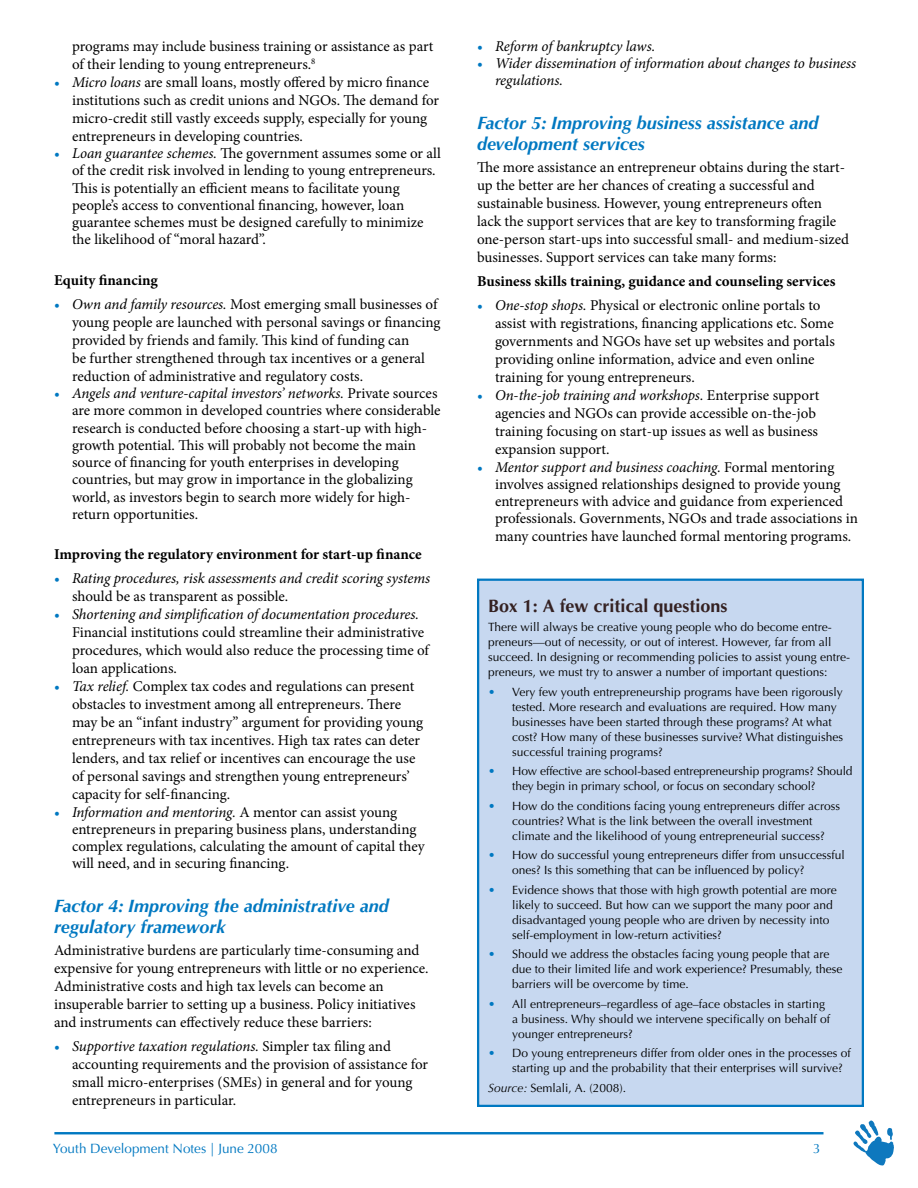
<style>
.page{position:relative;width:918px;height:1188px;background:#fff}
.page>*{position:absolute;margin:0;border:0;box-sizing:border-box;transform-origin:0 0}
.t1{font:italic 700 18px/21px "Optima";color:#0078c1}
.t2{font:700 18px "Optima";color:#342122}
.t3{font:15px/18px "Minion Pro";color:#000}
.t4{font:italic 15px/18px "Minion Pro";letter-spacing:-.01em;color:#000}
.t5{font:700 15px "Minion Pro";color:#000}
.t6{font:13.5px "Optima";color:#0078c1}
.t7{font:12px/15px "Optima";color:#000}
.s1{color:#0078c1}
.s2{font-style:italic}
.s3{font-style:normal;color:#0078c1}
.s4{font-style:normal}
</style>
<div class="page">
<svg style="left:854px;top:1120px;width:40px;height:46px"></svg>
<hr style="left:54px;top:1132px;width:770px;height:2px;background:#0078c1">
<div style="left:478px;top:580px;width:385px;height:526px;background:#c7d8f0"></div>
<div style="left:477px;top:579px;width:387px;height:528px;border:2px solid #0078c1"></div>
<p class="t3" style="left:72px;top:37px;width:363px">programs may include business training or assistance as part of their lending to young entrepreneurs.<sup>8</sup></p>
<p class="t3" style="left:72px;top:73px;width:369px;text-indent:-18px"><span class="s1">•</span> <span class="s2">Micro loans</span> are small loans, mostly offered by micro finance institutions such as credit unions and NGOs. The demand for micro-credit still vastly exceeds supply, especially for young entrepreneurs in developing countries.</p>
<p class="t3" style="left:72px;top:145px;width:370px;line-height:17.2px;text-indent:-18px"><span class="s1">•</span> <span class="s2">Loan guarantee schemes.</span> The government assumes some or all of the credit risk involved in lending to young entrepreneurs.<br>This is potentially an efficient means to facilitate young people’s access to conventional financing, however, loan guarantee schemes must be designed carefully to minimize the likelihood of “moral hazard”.</p>
<p class="t5" style="left:54px;top:270px;width:105px">Equity financing</p>
<p class="t3" style="left:72px;top:295px;width:370px;text-indent:-18px"><span class="s1">•</span> <span class="s2">Own and family resources.</span> Most emerging small businesses of young people are launched with personal savings or financing provided by friends and family. This kind of funding can<br>be further strengthened through tax incentives or a general reduction of administrative and regulatory costs.</p>
<p class="t3" style="left:72px;top:385px;width:370px;line-height:17.2px;text-indent:-18px"><span class="s1">•</span> <span class="s2">Angels and venture-capital investors’ networks.</span> Private sources are more common in developed countries where considerable research is conducted before choosing a start-up with high&shy;growth potential. This will probably not become the main source of financing for youth enterprises in developing countries, but may grow in importance in the globalizing world, as investors begin to search more widely for high&shy;return opportunities.</p>
<p class="t5" style="left:54px;top:544px;width:369px">Improving the regulatory environment for start-up finance</p>
<p class="t4" style="left:72px;top:570px;width:360px;text-indent:-18px"><span class="s3">•</span> Rating procedures, risk assessments and credit scoring systems <span class="s4">should be as transparent as possible.</span></p>
<p class="t3" style="left:72px;top:606px;width:359px;text-indent:-18px"><span class="s1">•</span> <span class="s2">Shortening and simplification of documentation procedures.<br></span>Financial institutions could streamline their administrative procedures, which would also reduce the processing time of loan applications.</p>
<p class="t3" style="left:72px;top:678px;width:353px;text-indent:-18px"><span class="s1">•</span> <span class="s2">Tax relief.</span> Complex tax codes and regulations can present obstacles to investment among all entrepreneurs. There may be an “infant industry” argument for providing young entrepreneurs with tax incentives. High tax rates can deter lenders, and tax relief or incentives can encourage the use of personal savings and strengthen young entrepreneurs’ capacity for self-financing.</p>
<p class="t3" style="left:72px;top:803px;width:354px;line-height:17.2px;text-indent:-18px"><span class="s1">•</span> <span class="s2">Information and mentoring.</span> A mentor can assist young entrepreneurs in preparing business plans, understanding complex regulations, calculating the amount of capital they will need, and in securing financing.</p>
<p class="t1" style="left:54px;top:895px;width:336px">Factor 4: Improving the administrative and regulatory framework</p>
<p class="t3" style="left:54px;top:942px;width:376px">Administrative burdens are particularly time-consuming and expensive for young entrepreneurs with little or no experience.<br>Administrative costs and high tax levels can become an insuperable barrier to setting up a business. Policy initiatives and instruments can effectively reduce these barriers:</p>
<p class="t3" style="left:72px;top:1038px;width:358px;text-indent:-18px"><span class="s1">•</span> <span class="s2">Supportive taxation regulations.</span> Simpler tax filing and accounting requirements and the provision of assistance for small micro-enterprises (SMEs) in general and for young entrepreneurs in particular.</p>
<p class="t6" style="left:53px;top:1140px;width:226px">Youth Development Notes | June 2008</p>
<p class="t4" style="left:477px;top:37px;width:180px"><span class="s3">•</span> Reform of bankruptcy laws.</p>
<p class="t4" style="left:495px;top:55px;width:363px;line-height:17.2px;text-indent:-18px"><span class="s3">•</span> Wider dissemination of information about changes to business regulations.</p>
<p class="t1" style="left:477px;top:112px;width:343px">Factor 5: Improving business assistance and development services</p>
<p class="t3" style="left:477px;top:159px;width:374px">The more assistance an entrepreneur obtains during the start&shy;up the better are her chances of creating a successful and sustainable business. However, young entrepreneurs often lack the support services that are key to transforming fragile one-person start-ups into successful small- and medium-sized businesses. Support services can take many forms:</p>
<p class="t5" style="left:477px;top:271px;width:360px">Business skills training, guidance and counseling services</p>
<p class="t3" style="left:495px;top:297px;width:341px;text-indent:-18px"><span class="s1">•</span> <span class="s2">One-stop shops.</span> Physical or electronic online portals to assist with registrations, financing applications etc. Some governments and NGOs have set up websites and portals providing online information, advice and even online training for young entrepreneurs.</p>
<p class="t3" style="left:495px;top:387px;width:326px;text-indent:-18px"><span class="s1">•</span> <span class="s2">On-the-job training and workshops.</span> Enterprise support agencies and NGOs can provide accessible on-the-job training focusing on start-up issues as well as business expansion support.</p>
<p class="t3" style="left:495px;top:458px;width:364px;line-height:17.2px;text-indent:-18px"><span class="s1">•</span> <span class="s2">Mentor support and business coaching.</span> Formal mentoring involves assigned relationships designed to provide young entrepreneurs with advice and guidance from experienced professionals. Governments, NGOs and trade associations in many countries have launched formal mentoring programs.</p>
<p class="t2" style="left:488px;top:595px;width:241px">Box 1: A few critical questions</p>
<p class="t7" style="left:488px;top:620px;width:363px">There will always be creative young people who do become entre&shy;preneurs—out of necessity, or out of interest. However, far from all succeed. In designing or recommending policies to assist young entre&shy;preneurs, we must try to answer a number of important questions:</p>
<p class="t7" style="left:512px;top:685px;width:332px;text-indent:-24px"><span class="s1">•</span> Very few youth entrepreneurship programs have been rigorously tested. More research and evaluations are required. How many businesses have been started through these programs? At what cost? How many of these businesses survive? What distinguishes successful training programs?</p>
<p class="t7" style="left:512px;top:764px;width:342px;text-indent:-24px"><span class="s1">•</span> How effective are school-based entrepreneurship programs? Should they begin in primary school, or focus on secondary school?</p>
<p class="t7" style="left:512px;top:799px;width:329px;text-indent:-24px"><span class="s1">•</span> How do the conditions facing young entrepreneurs differ across countries? What is the link between the overall investment climate and the likelihood of young entrepreneurial success?</p>
<p class="t7" style="left:512px;top:848px;width:334px;text-indent:-24px"><span class="s1">•</span> How do successful young entrepreneurs differ from unsuccessful ones? Is this something that can be influenced by policy?</p>
<p class="t7" style="left:512px;top:883px;width:326px;text-indent:-24px"><span class="s1">•</span> Evidence shows that those with high growth potential are more likely to succeed. But how can we support the many poor and disadvantaged young people who are driven by necessity into self-employment in low-return activities?</p>
<p class="t7" style="left:512px;top:947px;width:332px;text-indent:-24px"><span class="s1">•</span> Should we address the obstacles facing young people that are due to their limited life and work experience? Presumably, these barriers will be overcome by time.</p>
<p class="t7" style="left:512px;top:997px;width:319px;text-indent:-24px"><span class="s1">•</span> All entrepreneurs–regardless of age–face obstacles in starting a business. Why should we intervene specifically on behalf of younger entrepreneurs?</p>
<p class="t7" style="left:512px;top:1046px;width:340px;text-indent:-24px"><span class="s1">•</span> Do young entrepreneurs differ from older ones in the processes of starting up and the probability that their enterprises will survive?</p>
<p class="t7" style="left:488px;top:1081px;width:139px"><span class="s2">Source:</span> Semlali, A. (2008).</p>
</div>
